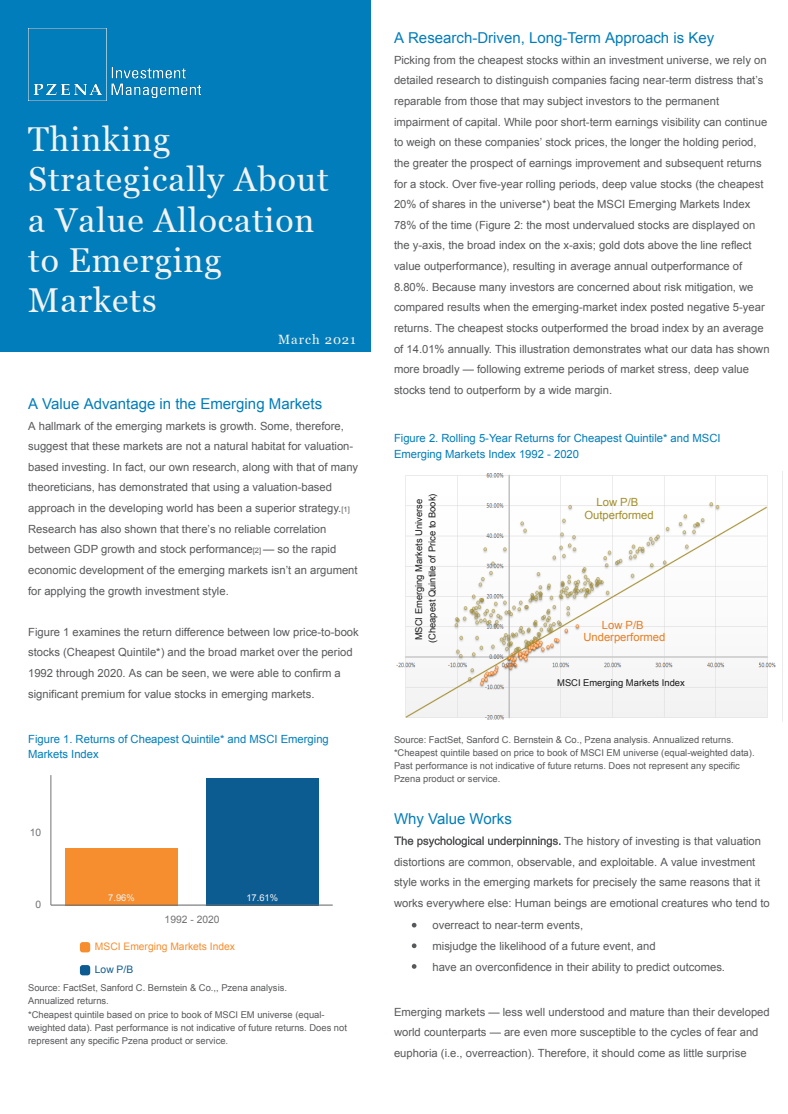
<style>
.page{position:relative;width:788px;height:1114px;background:#fff}
.page>*{position:absolute;margin:0;border:0;box-sizing:border-box;transform-origin:0 0}
.t1{font:33.75px/40.2px "Georgia";letter-spacing:.03em;color:#f2f2f2}
.t2{font:15px "Arial";color:#007dba}
.t3{font:13.12px "Georgia";letter-spacing:.07em;color:#f2f2f2}
.t4{font:11.25px/20.6px "Arial";color:#58595b}
.t5{font:11.25px/15px "Arial";color:#007dba}
.t6{font:11.25px/12.2px "Arial";color:#e67e22;text-align:center}
.t7{font:11.25px/12.2px "Arial";color:#a28e2a;text-align:center}
.t8{font:10.25px "Arial";color:#f68d2e}
.t9{font:10.25px "Arial";color:#717274}
.t10{font:10.25px "Arial";color:#0d5c91}
.t11{font:9.38px/13.1px "Arial";color:#58595b}
.t12{font:9.38px/13.1px "Arial";color:#171717}
.t13{font:9.38px "Arial";color:#f2f2f2}
.s1{font-size:7.5px}
.s2{color:rgb(0 0 0/0)}
</style>
<div class="page">
<img style="left:396px;top:473px;width:380px;height:247px">
<div style="left:0;top:0;width:370px;height:352px;background:#007dba"></div>
<img style="left:33px;top:29px;width:168px;height:71px">
<svg style="left:394px;top:836px;width:166px;height:11px"></svg>
<div style="left:206px;top:778px;width:113px;height:127px;background:#0d5c91"></div>
<div style="left:65px;top:848px;width:113px;height:57px;background:#f68d2e"></div>
<hr style="left:51px;top:905px;width:282px;height:1px;background:#000;opacity:.15">
<hr style="left:50px;top:775px;width:1px;height:130px;background:#717274">
<hr style="left:51px;top:904px;width:282px;height:1px;background:#717274">
<svg style="left:80px;top:942px;width:10px;height:10px"></svg>
<svg style="left:80px;top:965px;width:10px;height:10px"></svg>
<svg style="left:412px;top:922px;width:4px;height:5px"></svg>
<svg style="left:412px;top:943px;width:4px;height:5px"></svg>
<svg style="left:412px;top:964px;width:4px;height:4px"></svg>
<h1 class="t1" style="left:28px;top:120px;width:302px">Thinking<br>Strategically About a Value Allocation to Emerging<br>Markets</h1>
<p class="t3" style="left:278px;top:332px;width:79px">March 2021</p>
<h2 class="t2" style="left:28px;top:395px;width:295px">A Value Advantage in the Emerging Markets</h2>
<p class="t4" style="left:28px;top:415px;width:331px">A hallmark of the emerging markets is growth. Some, therefore, suggest that these markets are not a natural habitat for valuation&shy;based investing. In fact, our own research, along with that of many theoreticians, has demonstrated that using a valuation-based approach in the developing world has been a superior strategy.<span class="s1">[1] </span>Research has also shown that there’s no reliable correlation between GDP growth and stock performance<span class="s1">[2]</span> — so the rapid economic development of the emerging markets isn’t an argument for applying the growth investment style.</p>
<p class="t4" style="left:28px;top:621px;width:332px">Figure 1 examines the return difference between low price-to-book stocks (Cheapest Quintile*) and the broad market over the period 1992 through 2020. As can be seen, we were able to confirm a significant premium for value stocks in emerging markets.</p>
<p class="t5" style="left:28px;top:731px;width:302px">Figure 1. Returns of Cheapest Quintile* and MSCI Emerging<br>Markets Index</p>
<p class="t9" style="left:30px;top:826px;width:13px">10</p>
<p class="t9" style="left:35px;top:899px;width:7px">0</p>
<p class="t13" style="left:108px;top:892px;width:28px">7.96%</p>
<p class="t13" style="left:246px;top:892px;width:33px">17.61%</p>
<p class="t9" style="left:165px;top:914px;width:56px">1992 - 2020</p>
<p class="t8" style="left:95px;top:940px;width:142px">MSCI Emerging Markets Index</p>
<p class="t10" style="left:95px;top:963px;width:40px">Low P/B</p>
<p class="t11" style="left:28px;top:981px;width:260px">Source: FactSet, Sanford C. Bernstein &amp; Co.,, Pzena analysis.<br>Annualized returns.</p>
<p class="t11" style="left:28px;top:1007px;width:320px">*Cheapest quintile based on price to book of MSCI EM universe (equal&shy;weighted data). Past performance is not indicative of future returns. Does not represent any specific Pzena product or service.</p>
<h2 class="t2" style="left:394px;top:30px;width:322px">A Research-Driven, Long-Term Approach is Key</h2>
<p class="t4" style="left:394px;top:50px;width:377px">Picking from the cheapest stocks within an investment universe, we rely on detailed research to distinguish companies facing near-term distress that’s reparable from those that may subject investors to the permanent impairment of capital. While poor short-term earnings visibility can continue to weigh on these companies’ stock prices, the longer the holding period, the greater the prospect of earnings improvement and subsequent returns for a stock. Over five-year rolling periods, deep value stocks (the cheapest 20% of shares in the universe*) beat the MSCI Emerging Markets Index 78% of the time (Figure 2: the most undervalued stocks are displayed on the y-axis, the broad index on the x-axis; gold dots above the line reflect value outperformance), resulting in average annual outperformance of 8.80%. Because many investors are concerned about risk mitigation, we compared results when the emerging-market index posted negative 5-year returns. The cheapest stocks outperformed the broad index by an average of 14.01% annually. This illustration demonstrates what our data has shown more broadly — following extreme periods of market stress, deep value stocks tend to outperform by a wide margin.</p>
<p class="t5" style="left:394px;top:430px;width:328px;line-height:16px">Figure 2. Rolling 5-Year Returns for Cheapest Quintile* and MSCI<br>Emerging Markets Index 1992 - 2020</p>
<p class="t12" style="left:412px;top:643px;width:151px;rotate:-90deg">MSCI Emerging Markets Universe (Cheapest Quintile of Price to Book)</p>
<p class="t7" style="left:584px;top:496px;width:71px">Low P/B<br>Outperformed</p>
<p class="t6" style="left:583px;top:619px;width:83px">Low P/B<br>Underperformed</p>
<p class="t12" style="left:557px;top:675px;width:129px">MSCI Emerging Markets Index</p>
<p class="t11" style="left:394px;top:733px;width:341px">Source: FactSet, Sanford C. Bernstein &amp; Co., Pzena analysis. Annualized returns.</p>
<p class="t11" style="left:394px;top:746px;width:362px">*Cheapest quintile based on price to book of MSCI EM universe (equal-weighted data).<br>Past performance is not indicative of future returns. Does not represent any specific<br>Pzena product or service.</p>
<h2 class="t2" style="left:394px;top:810px;width:119px">Why Value Works</h2>
<p class="t4" style="left:394px;top:830px;width:377px"><span class="s2">The psychological underpinnings.</span> The history of investing is that valuation distortions are common, observable, and exploitable. A value investment style works in the emerging markets for precisely the same reasons that it works everywhere else: Human beings are emotional creatures who tend to</p>
<p class="t4" style="left:432px;top:915px;width:294px">overreact to near-term events,<br>misjudge the likelihood of a future event, and<br>have an overconfidence in their ability to predict outcomes.</p>
<p class="t4" style="left:394px;top:1001px;width:377px">Emerging markets — less well understood and mature than their developed world counterparts — are even more susceptible to the cycles of fear and euphoria (i.e., overreaction). Therefore, it should come as little surprise</p>
</div>
